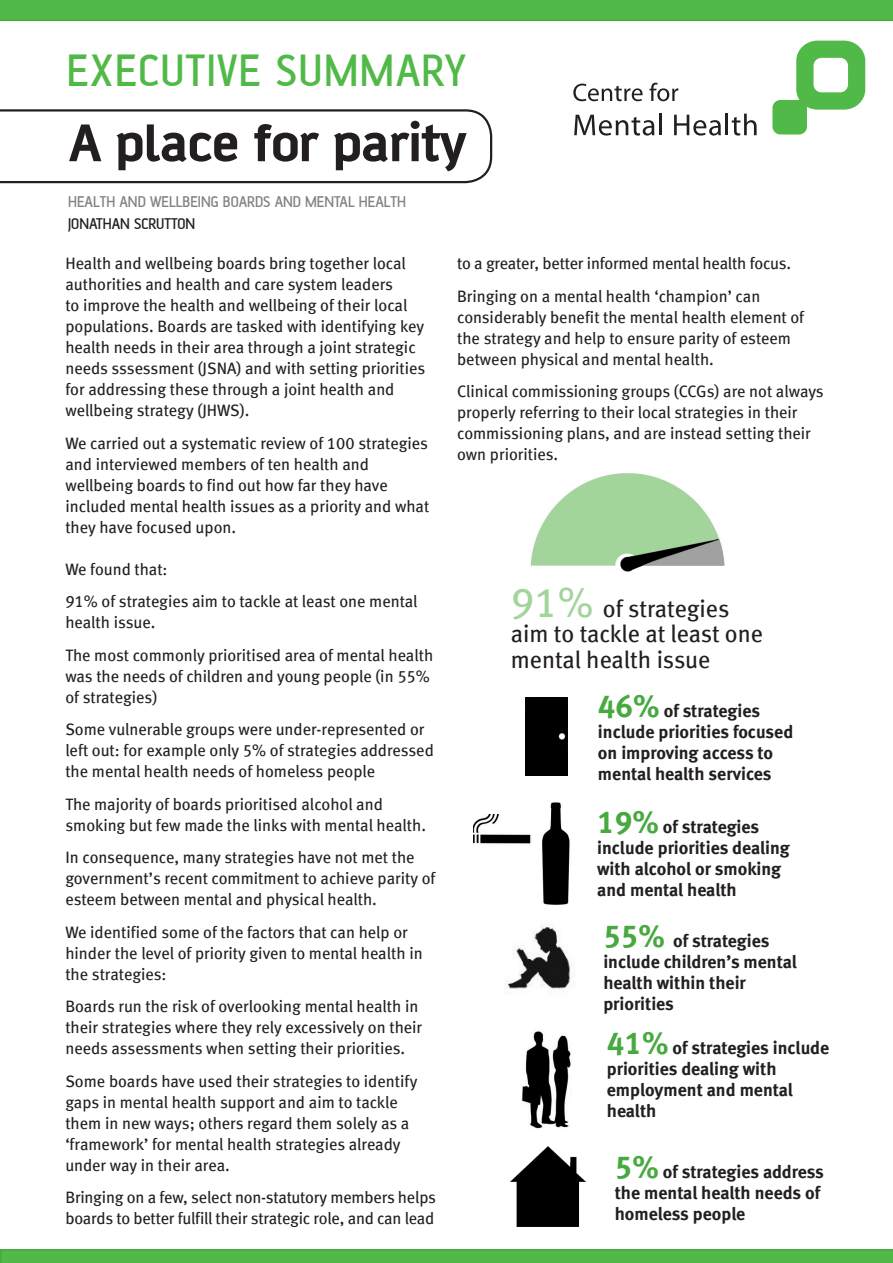
<style>
.page{position:relative;width:893px;height:1263px;background:#fff}
.page>*{position:absolute;margin:0;border:0;box-sizing:border-box;transform-origin:0 0}
.title_main{font:700 57px "AF Battersea";letter-spacing:-.02em;color:#231f20;scale:1.08 1}
.t1{font:500 48px "AF Battersea";letter-spacing:.03em;color:#51b948}
.t{font:24px/25.5px "Meta Book LF";color:#231f20}
.t-2{font:18px/21px "Meta Bold LF";color:#231f20}
.t-3{font:16.5px/21px "Meta Book LF";color:#231f20}
.t2{font:500 16.5px "AF Battersea";color:#808285}
.t3{font:500 16.5px "AF Battersea";color:#231f20}
.s1{font-size:42px;color:#a3d49c}
.s2{font-size:31.5px;color:#48a941}
</style>
<div class="page">
<img style="left:530px;top:473px;width:195px;height:99px">
<img style="left:511px;top:1146px;width:74px;height:80px">
<img style="left:504px;top:925px;width:68px;height:68px">
<img style="left:522px;top:1031px;width:50px;height:98px">
<div style="left:525px;top:697px;width:43px;height:78px;background:#000"></div>
<img style="left:473px;top:814px;width:58px;height:30px">
<img style="left:542px;top:802px;width:28px;height:103px">
<div style="left:0;top:0;width:893px;height:21px;background:#51b948"></div>
<svg style="left:0;top:1249px;width:893px;height:14px;background:#4fb747"></svg>
<svg style="left:0;top:109px;width:492px;height:74px"></svg>
<svg style="left:796px;top:41px;width:69px;height:69px"></svg>
<div style="left:772px;top:100px;width:35px;height:34px;background:#51b948;border-radius:8px"></div>
<svg style="left:573px;top:84px;width:70px;height:17px"></svg>
<svg style="left:649px;top:83px;width:29px;height:18px"></svg>
<svg style="left:574px;top:115px;width:80px;height:21px"></svg>
<hr style="left:659px;top:114px;width:3px;height:21px;background:#231f20">
<svg style="left:674px;top:115px;width:47px;height:21px"></svg>
<hr style="left:726px;top:114px;width:2px;height:21px;background:#231f20">
<svg style="left:732px;top:114px;width:25px;height:22px"></svg>
<p class="t1" style="left:67px;top:47px;width:401px">EXECUTIVE SUMMARY</p>
<p class="title_main" style="left:68px;top:113px;width:371px">A place for parity</p>
<p class="t2" style="left:68px;top:193px;width:339px">HEALTH AND WELLBEING BOARDS AND MENTAL HEALTH</p>
<p class="t3" style="left:68px;top:215px;width:129px">JONATHAN SCRUTTON</p>
<p class="t-3" style="left:65px;top:253px;width:361px">Health and wellbeing boards bring together local authorities and health and care system leaders<br>to improve the health and wellbeing of their local populations. Boards are tasked with identifying key health needs in their area through a joint strategic needs sssessment (JSNA) and with setting priorities for addressing these through a joint health and wellbeing strategy (JHWS).</p>
<p class="t-3" style="left:65px;top:432px;width:365px">We carried out a systematic review of 100 strategies and interviewed members of ten health and wellbeing boards to find out how far they have included mental health issues as a priority and what they have focused upon.</p>
<p class="t-3" style="left:65px;top:558px;width:104px">We found that:</p>
<p class="t-3" style="left:65px;top:591px;width:354px">91% of strategies aim to tackle at least one mental health issue.</p>
<p class="t-3" style="left:65px;top:644px;width:369px">The most commonly prioritised area of mental health was the needs of children and young people (in 55% of strategies)</p>
<p class="t-3" style="left:65px;top:719px;width:370px">Some vulnerable groups were under-represented or left out: for example only 5% of strategies addressed the mental health needs of homeless people</p>
<p class="t-3" style="left:65px;top:793px;width:362px">The majority of boards prioritised alcohol and smoking but few made the links with mental health.</p>
<p class="t-3" style="left:65px;top:847px;width:372px">In consequence, many strategies have not met the government’s recent commitment to achieve parity of esteem between mental and physical health.</p>
<p class="t-3" style="left:65px;top:921px;width:359px">We identified some of the factors that can help or hinder the level of priority given to mental health in the strategies:</p>
<p class="t-3" style="left:65px;top:996px;width:358px">Boards run the risk of overlooking mental health in their strategies where they rely excessively on their needs assessments when setting their priorities.</p>
<p class="t-3" style="left:65px;top:1070px;width:354px">Some boards have used their strategies to identify gaps in mental health support and aim to tackle them in new ways; others regard them solely as a ‘framework’ for mental health strategies already under way in their area.</p>
<p class="t-3" style="left:65px;top:1187px;width:372px">Bringing on a few, select non-statutory members helps boards to better fulfill their strategic role, and can lead</p>
<p class="t-3" style="left:457px;top:253px;width:335px">to a greater, better informed mental health focus.</p>
<p class="t-3" style="left:457px;top:285px;width:349px">Bringing on a mental health ‘champion’ can considerably benefit the mental health element of the strategy and help to ensure parity of esteem between physical and mental health.</p>
<p class="t-3" style="left:457px;top:381px;width:368px">Clinical commissioning groups (CCGs) are not always properly referring to their local strategies in their commissioning plans, and are instead setting their own priorities.</p>
<p class="t" style="left:511px;top:595px;width:254px"><span class="s1">91%</span> of strategies aim to tackle at least one mental health issue</p>
<p class="t-2" style="left:598px;top:700px;width:197px"><span class="s2">46%</span> of strategies include priorities focused on improving access to mental health services</p>
<p class="t-2" style="left:597px;top:816px;width:194px"><span class="s2">19%</span> of strategies include priorities dealing with alcohol or smoking and mental health</p>
<p class="t-2" style="left:603px;top:930px;width:195px"><span class="s2">55%</span> of strategies include children’s mental health within their priorities</p>
<p class="t-2" style="left:607px;top:1037px;width:224px"><span class="s2">41%</span> of strategies include priorities dealing with employment and mental health</p>
<p class="t-2" style="left:615px;top:1161px;width:211px"><span class="s2">5%</span> of strategies address the mental health needs of homeless people</p>
</div>
